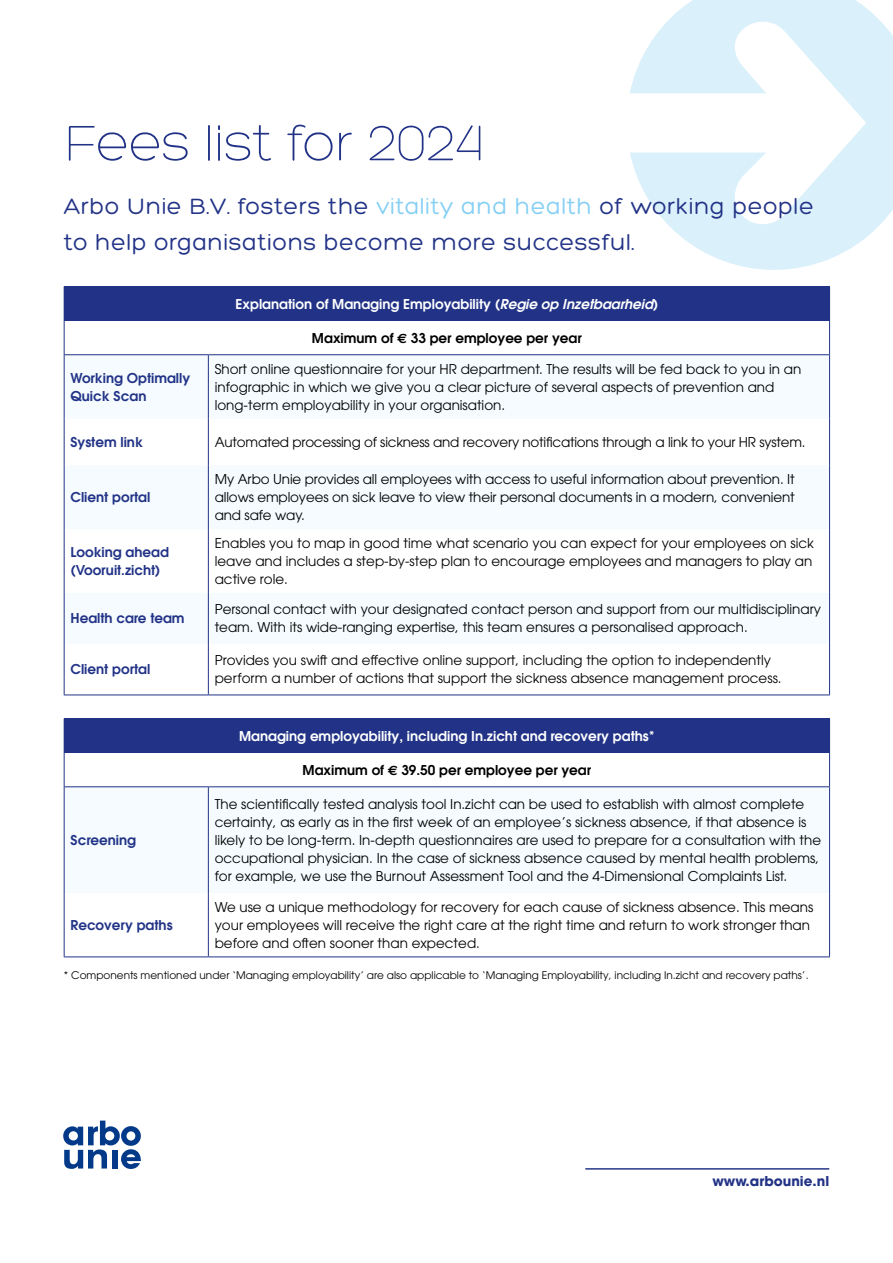
<style>
.page{position:relative;width:893px;height:1263px;background:#fff}
.page>*{position:absolute;margin:0;border:0;box-sizing:border-box;transform-origin:0 0}
._04_Titel_achterkant_Hero_Light_Diap_54pt{font:300 54px "Hero";letter-spacing:-.01em;color:#223387}
._05B_Intro_mid_Hero_Regular_20pt{font:300 24px/36px "Hero";letter-spacing:.02em;color:#223387}
._06A_Platte_tekts_AG_Book_9pt{font:13.5px/18px "ITC Avant Garde Pro";color:#000}
._02_Platte_tekts_AG_Book_9pt_doorlopend{font:600 13.5px/18px "ITC Avant Garde Pro";color:#223387}
._02_Platte_tekts_AG_Book_9pt_doorlopend-2{font:600 13.5px "ITC Avant Garde Pro";color:#fff}
._06A_Platte_tekts_AG_Book_9pt-2{font:600 13.5px "ITC Avant Garde Pro";color:#000}
.t1{font:700 13.5px "ITC Avant Garde Pro";color:#223387}
._09_Bijschrift_AG_Book_7pt{font:10.5px "ITC Avant Garde Pro";color:#000}
.s1{color:#85cff4}
.s2{font-style:italic}
.s3{font-family:"Euro Sans";font-weight:700}
</style>
<div class="page">
<svg style="left:63px;top:1120px;width:78px;height:49px"></svg>
<div style="left:112px;top:1150px;width:5px;height:18px;background:#023988"></div>
<hr style="left:585px;top:1168px;width:244px;height:1px;background:#223387">
<svg style="left:630px;top:0;width:263px;height:270px;fill:#daf0fb"></svg>
<div style="left:64px;top:287px;width:766px;height:34px;background:#223387"></div>
<svg style="left:65px;top:355px;width:764px;height:289px;fill:#f5fbfe"></svg>
<hr style="left:64px;top:354px;width:144px;height:1px;background:#223387">
<hr style="left:208px;top:354px;width:622px;height:1px;background:#223387">
<hr style="left:208px;top:355px;width:1px;height:63px;background:#223387">
<hr style="left:208px;top:418px;width:1px;height:47px;background:#223387">
<hr style="left:208px;top:465px;width:1px;height:64px;background:#223387">
<hr style="left:208px;top:529px;width:1px;height:64px;background:#223387">
<hr style="left:208px;top:593px;width:1px;height:51px;background:#223387">
<hr style="left:208px;top:644px;width:1px;height:50px;background:#223387">
<hr style="left:64px;top:286px;width:144px;height:1px;background:#223387">
<hr style="left:208px;top:286px;width:622px;height:1px;background:#223387">
<hr style="left:64px;top:321px;width:1px;height:33px;background:#223387">
<hr style="left:829px;top:321px;width:1px;height:33px;background:#223387">
<hr style="left:64px;top:355px;width:1px;height:63px;background:#223387">
<hr style="left:829px;top:355px;width:1px;height:63px;background:#223387">
<hr style="left:64px;top:418px;width:1px;height:47px;background:#223387">
<hr style="left:829px;top:418px;width:1px;height:47px;background:#223387">
<hr style="left:64px;top:465px;width:1px;height:64px;background:#223387">
<hr style="left:829px;top:465px;width:1px;height:64px;background:#223387">
<hr style="left:64px;top:529px;width:1px;height:64px;background:#223387">
<hr style="left:829px;top:529px;width:1px;height:64px;background:#223387">
<hr style="left:64px;top:593px;width:1px;height:51px;background:#223387">
<hr style="left:829px;top:593px;width:1px;height:51px;background:#223387">
<hr style="left:64px;top:644px;width:1px;height:50px;background:#223387">
<hr style="left:829px;top:644px;width:1px;height:50px;background:#223387">
<hr style="left:64px;top:694px;width:144px;height:1px;background:#223387">
<hr style="left:208px;top:694px;width:622px;height:1px;background:#223387">
<div style="left:64px;top:719px;width:766px;height:34px;background:#223387"></div>
<div style="left:65px;top:787px;width:764px;height:106px;background:#f5fbfe"></div>
<hr style="left:64px;top:786px;width:144px;height:1px;background:#223387">
<hr style="left:208px;top:786px;width:622px;height:1px;background:#223387">
<hr style="left:208px;top:787px;width:1px;height:106px;background:#223387">
<hr style="left:208px;top:893px;width:1px;height:63px;background:#223387">
<hr style="left:64px;top:718px;width:144px;height:1px;background:#223387">
<hr style="left:208px;top:718px;width:622px;height:1px;background:#223387">
<hr style="left:64px;top:753px;width:1px;height:33px;background:#223387">
<hr style="left:829px;top:753px;width:1px;height:33px;background:#223387">
<hr style="left:64px;top:787px;width:1px;height:106px;background:#223387">
<hr style="left:829px;top:787px;width:1px;height:106px;background:#223387">
<hr style="left:64px;top:893px;width:1px;height:63px;background:#223387">
<hr style="left:829px;top:893px;width:1px;height:63px;background:#223387">
<hr style="left:64px;top:956px;width:144px;height:1px;background:#223387">
<hr style="left:208px;top:956px;width:622px;height:1px;background:#223387">
<p class="_04_Titel_achterkant_Hero_Light_Diap_54pt" style="left:64px;top:116px;width:421px">Fees list for 2024</p>
<p class="_05B_Intro_mid_Hero_Regular_20pt" style="left:64px;top:189px;width:752px">Arbo Unie B.V. fosters the <span class="s1">vitality and health</span> of working people to help organisations become more successful.</p>
<p class="_02_Platte_tekts_AG_Book_9pt_doorlopend-2" style="left:236px;top:295px;width:424px">Explanation of Managing Employability (<span class="s2">Regie op Inzetbaarheid</span>)</p>
<p class="_06A_Platte_tekts_AG_Book_9pt-2" style="left:312px;top:329px;width:271px">Maximum of <span class="s3">€</span> 33 per employee per year</p>
<p class="_02_Platte_tekts_AG_Book_9pt_doorlopend" style="left:71px;top:368px;width:121px">Working Optimally<br>Quick Scan</p>
<p class="_06A_Platte_tekts_AG_Book_9pt" style="left:215px;top:359px;width:588px">Short online questionnaire for your HR department. The results will be fed back to you in an infographic in which we give you a clear picture of several aspects of prevention and long-term employability in your organisation.</p>
<p class="_02_Platte_tekts_AG_Book_9pt_doorlopend" style="left:71px;top:433px;width:74px">System link</p>
<p class="_06A_Platte_tekts_AG_Book_9pt" style="left:215px;top:433px;width:592px">Automated processing of sickness and recovery notifications through a link to your HR system.</p>
<p class="_02_Platte_tekts_AG_Book_9pt_doorlopend" style="left:71px;top:488px;width:81px">Client portal</p>
<p class="_06A_Platte_tekts_AG_Book_9pt" style="left:215px;top:470px;width:582px;text-align:justify">My Arbo Unie provides all employees with access to useful information about prevention. It allows employees on sick leave to view their personal documents in a modern, convenient and safe way.</p>
<p class="_02_Platte_tekts_AG_Book_9pt_doorlopend" style="left:71px;top:543px;width:100px">Looking ahead (Vooruit.zicht)</p>
<p class="_06A_Platte_tekts_AG_Book_9pt" style="left:215px;top:534px;width:601px">Enables you to map in good time what scenario you can expect for your employees on sick leave and includes a step-by-step plan to encourage employees and managers to play an active role.</p>
<p class="_02_Platte_tekts_AG_Book_9pt_doorlopend" style="left:71px;top:609px;width:116px">Health care team</p>
<p class="_06A_Platte_tekts_AG_Book_9pt" style="left:215px;top:600px;width:608px">Personal contact with your designated contact person and support from our multidisciplinary team. With its wide-ranging expertise, this team ensures a personalised approach.</p>
<p class="_02_Platte_tekts_AG_Book_9pt_doorlopend" style="left:71px;top:660px;width:81px">Client portal</p>
<p class="_06A_Platte_tekts_AG_Book_9pt" style="left:215px;top:651px;width:568px">Provides you swift and effective online support, including the option to independently perform a number of actions that support the sickness absence management process.</p>
<p class="_02_Platte_tekts_AG_Book_9pt_doorlopend" style="left:71px;top:831px;width:67px">Screening</p>
<p class="_02_Platte_tekts_AG_Book_9pt_doorlopend-2" style="left:239px;top:727px;width:417px">Managing employability, including In.zicht and recovery paths*</p>
<p class="_06A_Platte_tekts_AG_Book_9pt-2" style="left:303px;top:761px;width:290px">Maximum of <span class="s3">€</span> 39.50 per employee per year</p>
<p class="_06A_Platte_tekts_AG_Book_9pt" style="left:215px;top:795px;width:608px">The scientifically tested analysis tool In.zicht can be used to establish with almost complete certainty, as early as in the first week of an employee’s sickness absence, if that absence is likely to be long-term. In-depth questionnaires are used to prepare for a consultation with the occupational physician. In the case of sickness absence caused by mental health problems, for example, we use the Burnout Assessment Tool and the 4-Dimensional Complaints List.</p>
<p class="_06A_Platte_tekts_AG_Book_9pt" style="left:215px;top:898px;width:600px">We use a unique methodology for recovery for each cause of sickness absence. This means your employees will receive the right care at the right time and return to work stronger than before and often sooner than expected.</p>
<p class="_09_Bijschrift_AG_Book_7pt" style="left:64px;top:969px;width:746px">* Components mentioned under ‘Managing employability’ are also applicable to ‘Managing Employability, including In.zicht and recovery paths’.</p>
<p class="_02_Platte_tekts_AG_Book_9pt_doorlopend" style="left:71px;top:916px;width:104px">Recovery paths</p>
<p class="t1" style="left:712px;top:1172px;width:118px">www.arbounie.nl</p>
</div>
